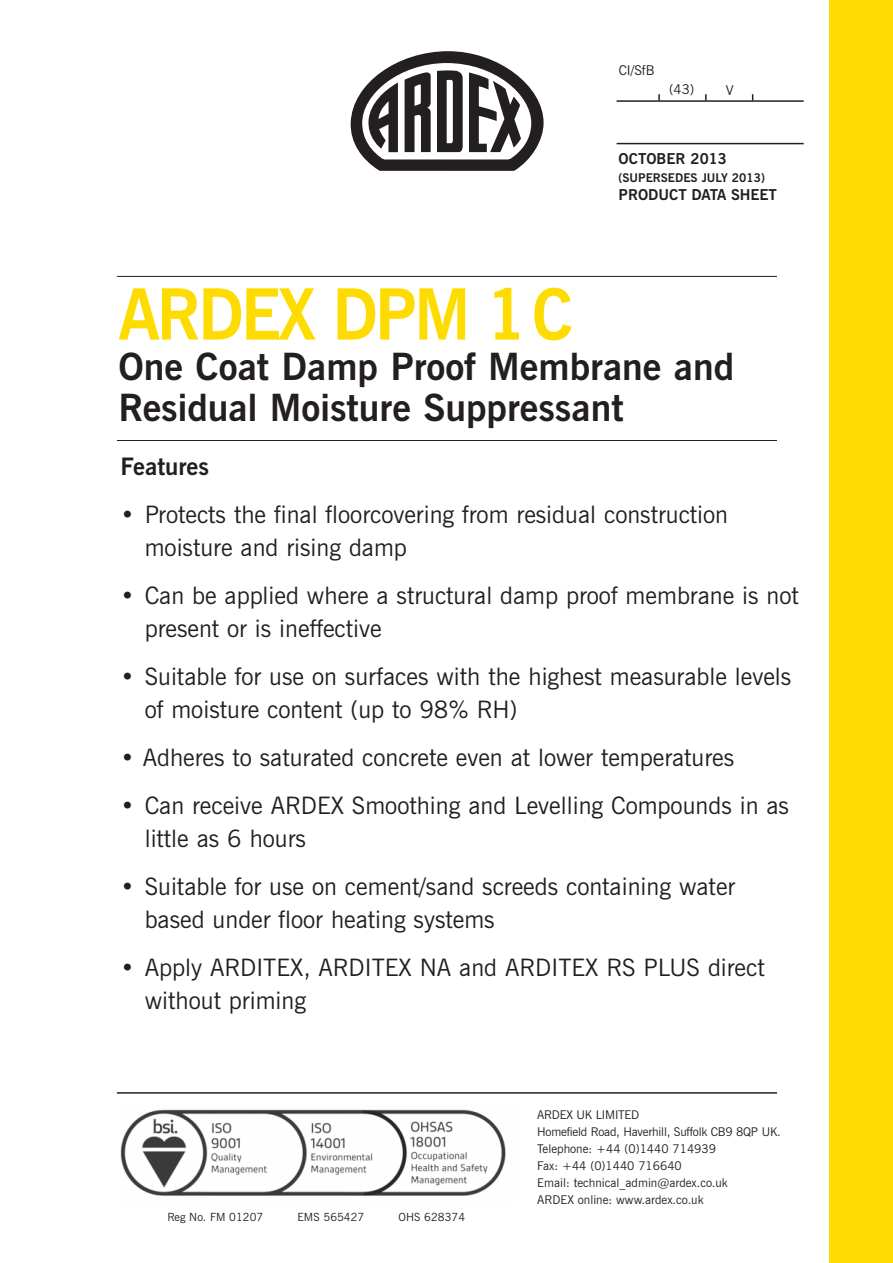
<style>
.page{position:relative;width:893px;height:1263px;background:#fff}
.page>*{position:absolute;margin:0;border:0;box-sizing:border-box;transform-origin:0 0}
.t1{font:700 70.5px "News Gothic BT";letter-spacing:-.05em;color:#ffdc01;scale:.95 1}
.t2{font:700 37.5px/40.5px "News Gothic BT";color:#231f20}
.t3{font:24px/33px "News Gothic BT";color:#231f20}
.t4{font:700 24px "News Gothic BT";color:#231f20}
.t5{font:700 15px "News Gothic BT";color:#231f20}
.t6{font:13.5px "News Gothic BT";color:#231f20}
.t7{font:12px/17.1px "News Gothic BT";color:#231f20}
.t8{font:700 12px "News Gothic BT";color:#231f20}
.t9{font:11.25px "News Gothic BT";letter-spacing:.005em;color:#231f20}
</style>
<div class="page">
<div style="left:829px;top:0;width:64px;height:1263px;background:#ffdc01"></div>
<hr style="left:617px;top:100px;width:187px;height:2px;background:#231f20">
<hr style="left:617px;top:143px;width:187px;height:1px;background:#231f20">
<svg style="left:658px;top:94px;width:2px;height:7px"></svg>
<svg style="left:705px;top:94px;width:2px;height:7px"></svg>
<svg style="left:350px;top:51px;width:194px;height:120px"></svg>
<hr style="left:117px;top:276px;width:660px;height:1px;background:#231f20">
<hr style="left:117px;top:440px;width:660px;height:1px;background:#231f20">
<hr style="left:117px;top:1092px;width:660px;height:2px;background:#231f20">
<img style="left:120px;top:1109px;width:386px;height:87px">
<p class="t6" style="left:619px;top:65px;width:37px">CI/SfB</p>
<p class="t6" style="left:669px;top:84px;width:66px">(43) V</p>
<p class="t5" style="left:619px;top:152px;width:110px">OCTOBER 2013</p>
<p class="t8" style="left:619px;top:173px;width:148px">(SUPERSEDES JULY 2013)</p>
<p class="t5" style="left:619px;top:188px;width:160px">PRODUCT DATA SHEET</p>
<h1 class="t1" style="left:118px;top:287px;width:480px">ARDEX DPM 1C</h1>
<h2 class="t2" style="left:118px;top:349px;width:617px">One Coat Damp Proof Membrane and<br>Residual Moisture Suppressant</h2>
<p class="t4" style="left:121px;top:457px;width:90px">Features</p>
<p class="t3" style="left:145px;top:500px;width:585px;text-indent:-24px">• Protects the final floorcovering from residual construction moisture and rising damp</p>
<p class="t3" style="left:145px;top:581px;width:656px;text-indent:-24px">• Can be applied where a structural damp proof membrane is not present or is ineffective</p>
<p class="t3" style="left:145px;top:662px;width:648px;text-indent:-24px">• Suitable for use on surfaces with the highest measurable levels of moisture content (up to 98% RH)</p>
<p class="t3" style="left:121px;top:743px;width:615px">• Adheres to saturated concrete even at lower temperatures</p>
<p class="t3" style="left:145px;top:791px;width:646px;text-indent:-24px">• Can receive ARDEX Smoothing and Levelling Compounds in as little as 6 hours</p>
<p class="t3" style="left:145px;top:872px;width:592px;text-indent:-24px">• Suitable for use on cement/sand screeds containing water based under floor heating systems</p>
<p class="t3" style="left:145px;top:953px;width:622px;text-indent:-24px">• Apply ARDITEX, ARDITEX NA and ARDITEX RS PLUS direct without priming</p>
<p class="t9" style="left:167px;top:1212px;width:97px">Reg No. FM 01207</p>
<p class="t9" style="left:297px;top:1212px;width:68px">EMS 565427</p>
<p class="t9" style="left:399px;top:1212px;width:68px">OHS 628374</p>
<p class="t7" style="left:537px;top:1107px;width:245px">ARDEX UK LIMITED<br>Homefield Road, Haverhill, Suffolk CB9 8QP UK.<br>Telephone: +44 (0)1440 714939<br>Fax: +44 (0)1440 716640<br>Email: technical_admin@ardex.co.uk<br>ARDEX online: www.ardex.co.uk</p>
</div>
